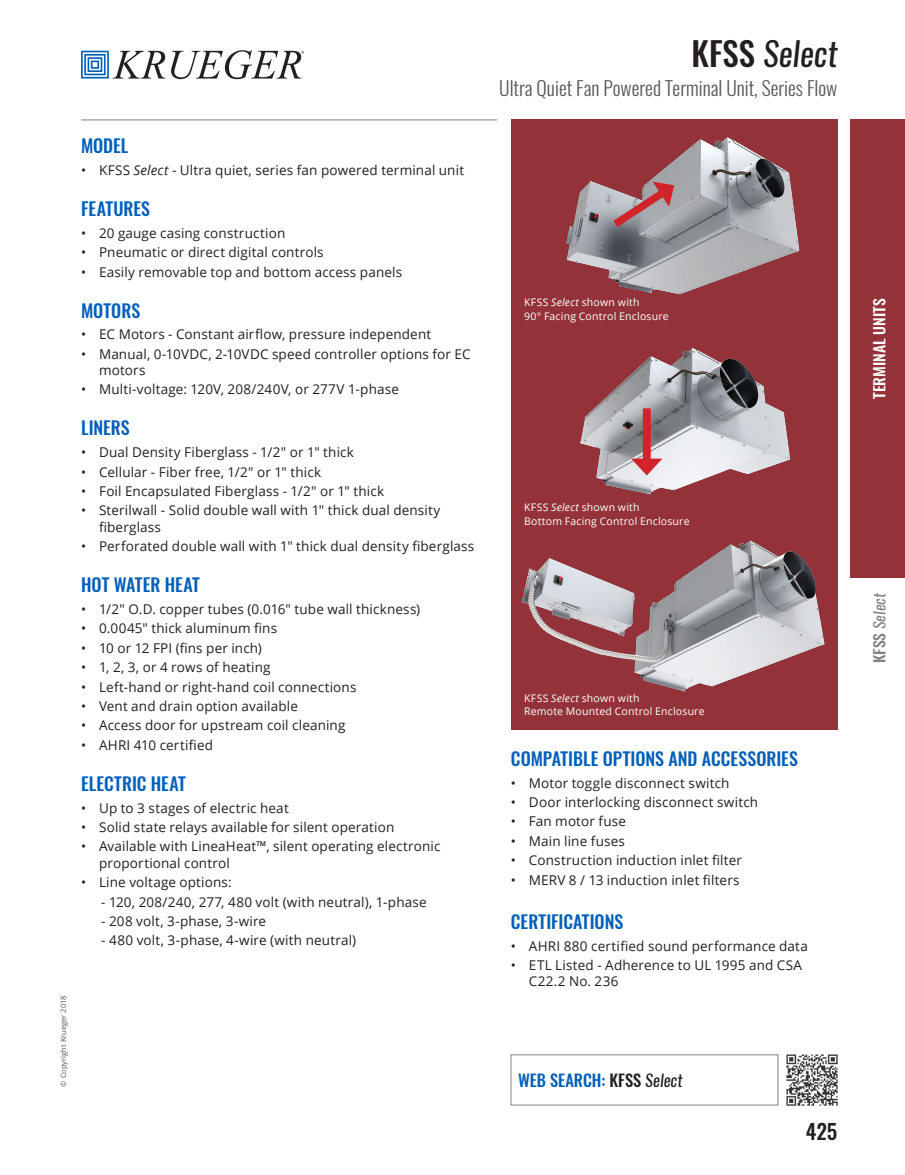
<style>
.page{position:relative;width:905px;height:1175px;background:#fff}
.page>*{position:absolute;margin:0;border:0;box-sizing:border-box;transform-origin:0 0}
.NEW_PAGE_TITLE{font:italic 33px "Oswald";color:#231f20}
.t1{font:500 21px "Oswald";color:#231f20}
.NEW_SUBTITLE_-_GRAY{font:300 19.5px "Oswald";color:#57585a}
.NEW_BLUE_TITLE{font:500 18px "Oswald";color:#005fb9}
.t2{font:500 16.5px "Oswald";color:#005fb9}
.t3{font:500 15px "Oswald";color:#fff;scale:1.05 1}
.t4{font:italic 15px "Oswald";color:#808285;scale:1.05 1}
.NEW_BULLET{font:13.5px/16.2px "Open Sans";letter-spacing:.01em;color:#231f20}
.NEW_DWG_NOTES{font:10.5px "Open Sans";letter-spacing:.02em;color:#fff}
.t5{font:7.5px "Open Sans";color:#57585a}
.s1{font-style:italic}
.s2{font-weight:500;font-style:normal}
.s3{color:#231f20}
.s4{font-weight:400;font-style:italic;color:#231f20}
</style>
<div class="page">
<svg style="left:81px;top:51px;width:84px;height:28px"></svg>
<svg style="left:171px;top:50px;width:133px;height:29px"></svg>
<hr style="left:81px;top:120px;width:416px;height:1px;background:#808285">
<div style="left:850px;top:120px;width:54px;height:458px;background:#933339"></div>
<img style="left:786px;top:1054px;width:52px;height:52px">
<div style="left:510px;top:1054px;width:268px;height:51px;border:1px solid #808285"></div>
<div style="left:510px;top:120px;width:327px;height:610px;background:#933339"></div>
<img style="left:566px;top:137px;width:234px;height:158px">
<svg style="left:605px;top:180px;width:71px;height:54px;background:#a88187"></svg>
<img style="left:580px;top:347px;width:211px;height:148px">
<div style="left:643px;top:408px;width:7px;height:57px;background:#d1232a"></div>
<svg style="left:631px;top:458px;width:31px;height:17px"></svg>
<img style="left:521px;top:531px;width:317px;height:173px">
<p class="NEW_BLUE_TITLE" style="left:81px;top:133px;width:49px">MODEL</p>
<p class="NEW_BULLET" style="left:81px;top:162px;width:384px">• KFSS <span class="s1">Select</span> - Ultra quiet, series fan powered terminal unit</p>
<p class="NEW_BLUE_TITLE" style="left:81px;top:196px;width:71px">FEATURES</p>
<p class="NEW_BULLET" style="left:81px;top:224px;width:206px">• 20 gauge casing construction</p>
<p class="NEW_BULLET" style="left:81px;top:244px;width:244px">• Pneumatic or direct digital controls</p>
<p class="NEW_BULLET" style="left:81px;top:263px;width:322px">• Easily removable top and bottom access panels</p>
<p class="NEW_BLUE_TITLE" style="left:81px;top:298px;width:61px">MOTORS</p>
<p class="NEW_BULLET" style="left:81px;top:326px;width:352px">• EC Motors - Constant airflow, pressure independent</p>
<p class="NEW_BULLET" style="left:99px;top:345px;width:373px;text-indent:-18px">• Manual, 0-10VDC, 2-10VDC speed controller options for EC motors</p>
<p class="NEW_BULLET" style="left:81px;top:381px;width:319px">• Multi-voltage: 120V, 208/240V, or 277V 1-phase</p>
<p class="NEW_BLUE_TITLE" style="left:81px;top:415px;width:50px">LINERS</p>
<p class="NEW_BULLET" style="left:81px;top:444px;width:274px">• Dual Density Fiberglass - 1/2" or 1" thick</p>
<p class="NEW_BULLET" style="left:81px;top:463px;width:242px">• Cellular - Fiber free, 1/2" or 1" thick</p>
<p class="NEW_BULLET" style="left:81px;top:482px;width:304px">• Foil Encapsulated Fiberglass - 1/2" or 1" thick</p>
<p class="NEW_BULLET" style="left:99px;top:502px;width:343px;text-indent:-18px">• Sterilwall - Solid double wall with 1" thick dual density fiberglass</p>
<p class="NEW_BULLET" style="left:81px;top:537px;width:395px">• Perforated double wall with 1" thick dual density fiberglass</p>
<p class="NEW_BLUE_TITLE" style="left:81px;top:572px;width:120px">HOT WATER HEAT</p>
<p class="NEW_BULLET" style="left:81px;top:600px;width:340px">• 1/2" O.D. copper tubes (0.016" tube wall thickness)</p>
<p class="NEW_BULLET" style="left:81px;top:620px;width:198px">• 0.0045" thick aluminum fins</p>
<p class="NEW_BULLET" style="left:81px;top:639px;width:182px">• 10 or 12 FPI (fins per inch)</p>
<p class="NEW_BULLET" style="left:81px;top:658px;width:191px">• 1, 2, 3, or 4 rows of heating</p>
<p class="NEW_BULLET" style="left:81px;top:678px;width:277px">• Left-hand or right-hand coil connections</p>
<p class="NEW_BULLET" style="left:81px;top:697px;width:218px">• Vent and drain option available</p>
<p class="NEW_BULLET" style="left:81px;top:717px;width:266px">• Access door for upstream coil cleaning</p>
<p class="NEW_BULLET" style="left:81px;top:736px;width:133px">• AHRI 410 certified</p>
<p class="NEW_BLUE_TITLE" style="left:81px;top:771px;width:106px">ELECTRIC HEAT</p>
<p class="NEW_BULLET" style="left:81px;top:799px;width:209px">• Up to 3 stages of electric heat</p>
<p class="NEW_BULLET" style="left:81px;top:818px;width:315px">• Solid state relays available for silent operation</p>
<p class="NEW_BULLET" style="left:99px;top:838px;width:343px;text-indent:-18px">• Available with LineaHeat™, silent operating electronic proportional control</p>
<p class="NEW_BULLET" style="left:81px;top:873px;width:152px">• Line voltage options:</p>
<p class="NEW_BULLET" style="left:101px;top:893px;width:327px">- 120, 208/240, 277, 480 volt (with neutral), 1-phase</p>
<p class="NEW_BULLET" style="left:101px;top:912px;width:166px">- 208 volt, 3-phase, 3-wire</p>
<p class="NEW_BULLET" style="left:101px;top:932px;width:256px">- 480 volt, 3-phase, 4-wire (with neutral)</p>
<p class="t5" style="left:58px;top:1086px;width:93px;rotate:-90deg">© Copyright Krueger 2018</p>
<h2 class="NEW_PAGE_TITLE" style="left:691px;top:31px;width:147px"><span class="s2">KFSS</span> Select</h2>
<p class="NEW_SUBTITLE_-_GRAY" style="left:499px;top:75px;width:340px">Ultra Quiet Fan Powered Terminal Unit, Series Flow</p>
<p class="NEW_DWG_NOTES" style="left:524px;top:295px;width:117px">KFSS <span class="s1">Select</span> shown with</p>
<p class="NEW_DWG_NOTES" style="left:524px;top:309px;width:146px">90° Facing Control Enclosure</p>
<p class="NEW_DWG_NOTES" style="left:524px;top:500px;width:117px">KFSS <span class="s1">Select</span> shown with</p>
<p class="NEW_DWG_NOTES" style="left:524px;top:514px;width:167px">Bottom Facing Control Enclosure</p>
<p class="NEW_DWG_NOTES" style="left:524px;top:691px;width:117px">KFSS <span class="s1">Select</span> shown with</p>
<p class="NEW_DWG_NOTES" style="left:524px;top:704px;width:182px">Remote Mounted Control Enclosure</p>
<p class="NEW_BLUE_TITLE" style="left:511px;top:746px;width:288px">COMPATIBLE OPTIONS AND ACCESSORIES</p>
<p class="NEW_BULLET" style="left:511px;top:774px;width:220px">• Motor toggle disconnect switch</p>
<p class="NEW_BULLET" style="left:511px;top:793px;width:249px">• Door interlocking disconnect switch</p>
<p class="NEW_BULLET" style="left:511px;top:813px;width:116px">• Fan motor fuse</p>
<p class="NEW_BULLET" style="left:511px;top:832px;width:115px">• Main line fuses</p>
<p class="NEW_BULLET" style="left:511px;top:852px;width:232px">• Construction induction inlet filter</p>
<p class="NEW_BULLET" style="left:511px;top:871px;width:230px">• MERV 8 / 13 induction inlet filters</p>
<p class="NEW_BLUE_TITLE" style="left:511px;top:909px;width:114px">CERTIFICATIONS</p>
<p class="NEW_BULLET" style="left:511px;top:937px;width:298px">• AHRI 880 certified sound performance data</p>
<p class="NEW_BULLET" style="left:529px;top:956px;width:274px;text-indent:-18px">• ETL Listed - Adherence to UL 1995 and CSA<br>C22.2 No. 236</p>
<p class="t2" style="left:518px;top:1069px;width:166px">WEB SEARCH: <span class="s3">KFSS</span> <span class="s4">Select</span></p>
<h2 class="t1" style="left:805px;top:1116px;width:33px">425</h2>
<p class="t3" style="left:868px;top:399px;width:97px;rotate:-90deg">TERMINAL UNITS</p>
<p class="t4" style="left:869px;top:663px;width:68px;rotate:-90deg"><span class="s2">KFSS</span> Select</p>
</div>
